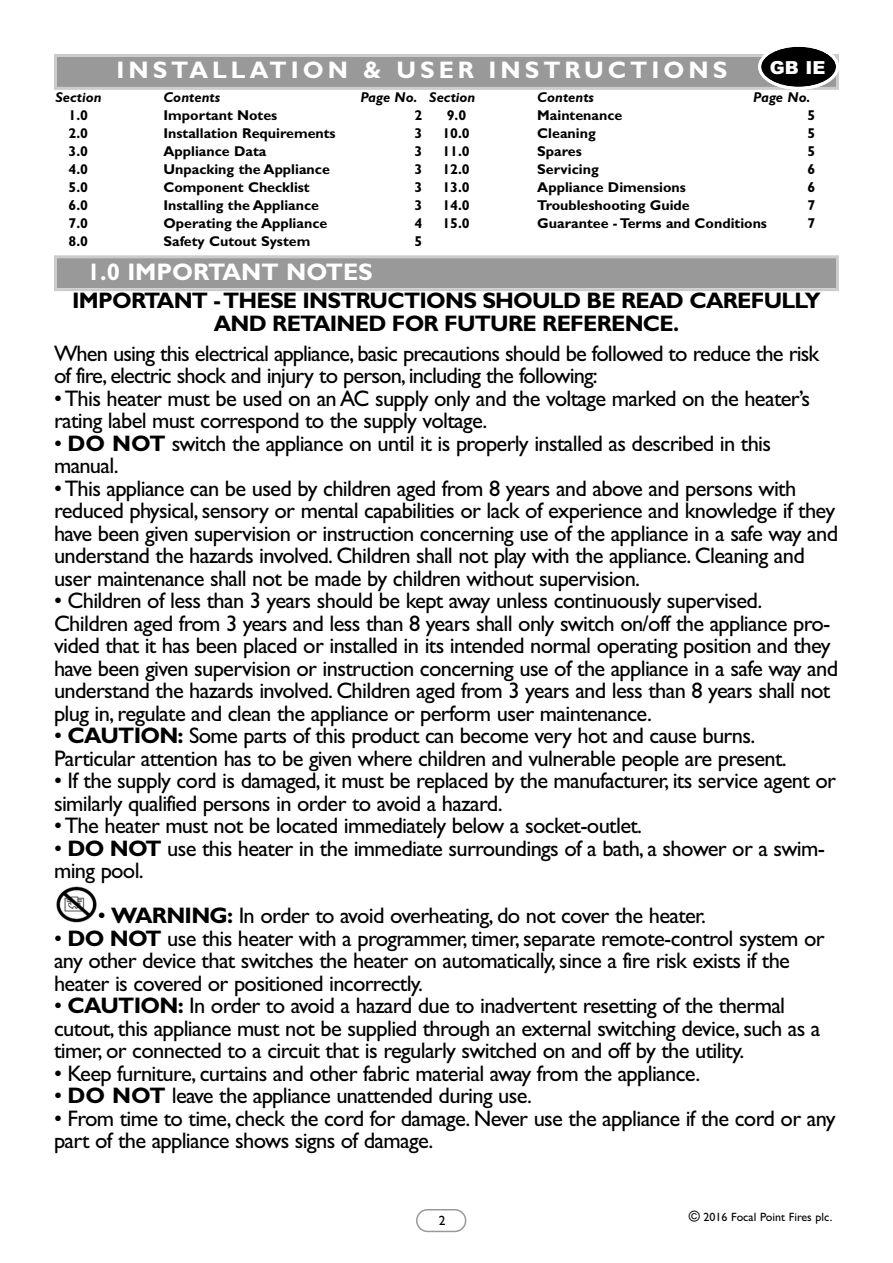
<style>
.page{position:relative;width:893px;height:1263px;background:#fff}
.page>*{position:absolute;margin:0;border:0;box-sizing:border-box;transform-origin:0 0}
.t1{font:700 24px "Gill Sans";letter-spacing:.165em;color:#fff}
.t2{font:700 24px "Gill Sans";color:#fff}
.t3{font:22.5px/22.5px "Gill Sans";letter-spacing:-.03em;color:#000}
.t4{font:700 22.5px/22.5px "Gill Sans";letter-spacing:-.035em;color:#000;text-align:center}
.t5{font:900 18px "Arial";color:#fff}
.t6{font:700 14.25px "Gill Sans";color:#000}
.t7{font:italic 700 14.25px "Gill Sans";color:#000}
.t8{font:13.5px "Gill Sans";color:#000}
.t9{font:12px "Gill Sans";color:#000}
.s1{font-weight:700}
.s2{font-size:15px}
</style>
<div class="page">
<img style="left:56px;top:886px;width:41px;height:37px">
<div style="left:57px;top:258px;width:779px;height:30px;background:#999"></div>
<div style="left:54px;top:255px;width:785px;height:36px;border:3px solid #ccc"></div>
<div style="left:57px;top:57px;width:779px;height:30px;background:#999"></div>
<div style="left:54px;top:54px;width:785px;height:36px;border:3px solid #ccc"></div>
<svg style="left:416px;top:1209px;width:50px;height:23px"></svg>
<svg style="left:758px;top:46px;width:81px;height:44px"></svg>
<p class="t1" style="left:116px;top:56px;width:612px">INSTALLATION &amp; USER INSTRUCTIONS</p>
<p class="t5" style="left:770px;top:57px;width:57px">GB IE</p>
<p class="t7" style="left:56px;top:89px;width:48px">Section</p>
<p class="t7" style="left:164px;top:89px;width:58px">Contents</p>
<p class="t7" style="left:360px;top:89px;width:59px">Page No.</p>
<p class="t6" style="left:69px;top:107px;width:21px">1.0</p>
<p class="t6" style="left:164px;top:107px;width:115px">Important Notes</p>
<p class="t6" style="left:414px;top:107px;width:9px">2</p>
<p class="t6" style="left:69px;top:125px;width:21px">2.0</p>
<p class="t6" style="left:164px;top:125px;width:174px">Installation Requirements</p>
<p class="t6" style="left:414px;top:125px;width:9px">3</p>
<p class="t6" style="left:69px;top:143px;width:21px">3.0</p>
<p class="t6" style="left:164px;top:143px;width:105px">Appliance Data</p>
<p class="t6" style="left:414px;top:143px;width:9px">3</p>
<p class="t6" style="left:69px;top:161px;width:21px">4.0</p>
<p class="t6" style="left:164px;top:161px;width:168px">Unpacking the Appliance</p>
<p class="t6" style="left:414px;top:161px;width:9px">3</p>
<p class="t6" style="left:69px;top:179px;width:21px">5.0</p>
<p class="t6" style="left:164px;top:179px;width:148px">Component Checklist</p>
<p class="t6" style="left:414px;top:179px;width:9px">3</p>
<p class="t6" style="left:69px;top:197px;width:21px">6.0</p>
<p class="t6" style="left:164px;top:197px;width:157px">Installing the Appliance</p>
<p class="t6" style="left:414px;top:197px;width:9px">3</p>
<p class="t6" style="left:69px;top:215px;width:21px">7.0</p>
<p class="t6" style="left:164px;top:215px;width:165px">Operating the Appliance</p>
<p class="t6" style="left:414px;top:215px;width:9px">4</p>
<p class="t6" style="left:69px;top:233px;width:21px">8.0</p>
<p class="t6" style="left:164px;top:233px;width:148px">Safety Cutout System</p>
<p class="t6" style="left:414px;top:233px;width:9px">5</p>
<p class="t7" style="left:429px;top:89px;width:48px">Section</p>
<p class="t7" style="left:537px;top:89px;width:58px">Contents</p>
<p class="t7" style="left:753px;top:89px;width:59px">Page No.</p>
<p class="t6" style="left:447px;top:107px;width:21px">9.0</p>
<p class="t6" style="left:537px;top:107px;width:87px">Maintenance</p>
<p class="t6" style="left:807px;top:107px;width:9px">5</p>
<p class="t6" style="left:442px;top:125px;width:29px">10.0</p>
<p class="t6" style="left:537px;top:125px;width:60px">Cleaning</p>
<p class="t6" style="left:807px;top:125px;width:9px">5</p>
<p class="t6" style="left:442px;top:143px;width:29px">11.0</p>
<p class="t6" style="left:537px;top:143px;width:46px">Spares</p>
<p class="t6" style="left:807px;top:143px;width:9px">5</p>
<p class="t6" style="left:442px;top:161px;width:29px">12.0</p>
<p class="t6" style="left:537px;top:161px;width:63px">Servicing</p>
<p class="t6" style="left:807px;top:161px;width:9px">6</p>
<p class="t6" style="left:442px;top:179px;width:29px">13.0</p>
<p class="t6" style="left:537px;top:179px;width:150px">Appliance Dimensions</p>
<p class="t6" style="left:807px;top:179px;width:9px">6</p>
<p class="t6" style="left:442px;top:197px;width:29px">14.0</p>
<p class="t6" style="left:537px;top:197px;width:154px">Troubleshooting Guide</p>
<p class="t6" style="left:807px;top:197px;width:9px">7</p>
<p class="t6" style="left:442px;top:215px;width:29px">15.0</p>
<p class="t6" style="left:537px;top:215px;width:231px">Guarantee - Terms and Conditions</p>
<p class="t6" style="left:807px;top:215px;width:9px">7</p>
<p class="t2" style="left:87px;top:258px;width:287px">1.0 IMPORTANT NOTES</p>
<p class="t4" style="left:72px;top:289px;width:750px">IMPORTANT -THESE INSTRUCTIONS SHOULD BE READ CAREFULLY<br>AND RETAINED FOR FUTURE REFERENCE.</p>
<p class="t3" style="left:54px;top:342px;width:767px">When using this electrical appliance, basic precautions should be followed to reduce the risk of fire, electric shock and injury to person, including the following:</p>
<p class="t3" style="left:54px;top:387px;width:758px">•This heater must be used on an AC supply only and the voltage marked on the heater’s rating label must correspond to the supply voltage.</p>
<p class="t3" style="left:54px;top:432px;width:719px">• <span class="s1">DO NOT</span> switch the appliance on until it is properly installed as described in this manual.</p>
<p class="t3" style="left:54px;top:477px;width:786px">•This appliance can be used by children aged from 8 years and above and persons with reduced physical, sensory or mental capabilities or lack of experience and knowledge if they have been given supervision or instruction concerning use of the appliance in a safe way and understand the hazards involved. Children shall not play with the appliance. Cleaning and user maintenance shall not be made by children without supervision.</p>
<p class="t3" style="left:54px;top:589px;width:786px">• Children of less than 3 years should be kept away unless continuously supervised.<br>Children aged from 3 years and less than 8 years shall only switch on/off the appliance pro&shy;vided that it has been placed or installed in its intended normal operating position and they have been given supervision or instruction concerning use of the appliance in a safe way and understand the hazards involved. Children aged from 3 years and less than 8 years shall not plug in, regulate and clean the appliance or perform user maintenance.</p>
<p class="t3" style="left:54px;top:724px;width:734px">• <span class="s1">CAUTION:</span> Some parts of this product can become very hot and cause burns.<br>Particular attention has to be given where children and vulnerable people are present.</p>
<p class="t3" style="left:54px;top:769px;width:783px">• If the supply cord is damaged, it must be replaced by the manufacturer, its service agent or similarly qualified persons in order to avoid a hazard.</p>
<p class="t3" style="left:54px;top:814px;width:590px">•The heater must not be located immediately below a socket-outlet.</p>
<p class="t3" style="left:54px;top:837px;width:772px">• <span class="s1">DO NOT</span> use this heater in the immediate surroundings of a bath, a shower or a swim&shy;ming pool.</p>
<p class="t3" style="left:98px;top:904px;width:610px">• <span class="s1">WARNING:</span> In order to avoid overheating, do not cover the heater.</p>
<p class="t3" style="left:54px;top:927px;width:772px">• <span class="s1">DO NOT</span> use this heater with a programmer, timer, separate remote-control system or any other device that switches the heater on automatically, since a fire risk exists if the heater is covered or positioned incorrectly.</p>
<p class="t3" style="left:54px;top:994px;width:768px">• <span class="s1">CAUTION:</span> In order to avoid a hazard due to inadvertent resetting of the thermal cutout, this appliance must not be supplied through an external switching device, such as a timer, or connected to a circuit that is regularly switched on and off by the utility.</p>
<p class="t3" style="left:54px;top:1062px;width:648px">• Keep furniture, curtains and other fabric material away from the appliance.</p>
<p class="t3" style="left:54px;top:1084px;width:480px">• <span class="s1">DO NOT</span> leave the appliance unattended during use.</p>
<p class="t3" style="left:54px;top:1107px;width:783px">• From time to time, check the cord for damage. Never use the appliance if the cord or any part of the appliance shows signs of damage.</p>
<p class="t8" style="left:439px;top:1212px;width:8px">2</p>
<p class="t9" style="left:689px;top:1210px;width:145px"><span class="s2">©</span> 2016 Focal Point Fires plc.</p>
</div>
